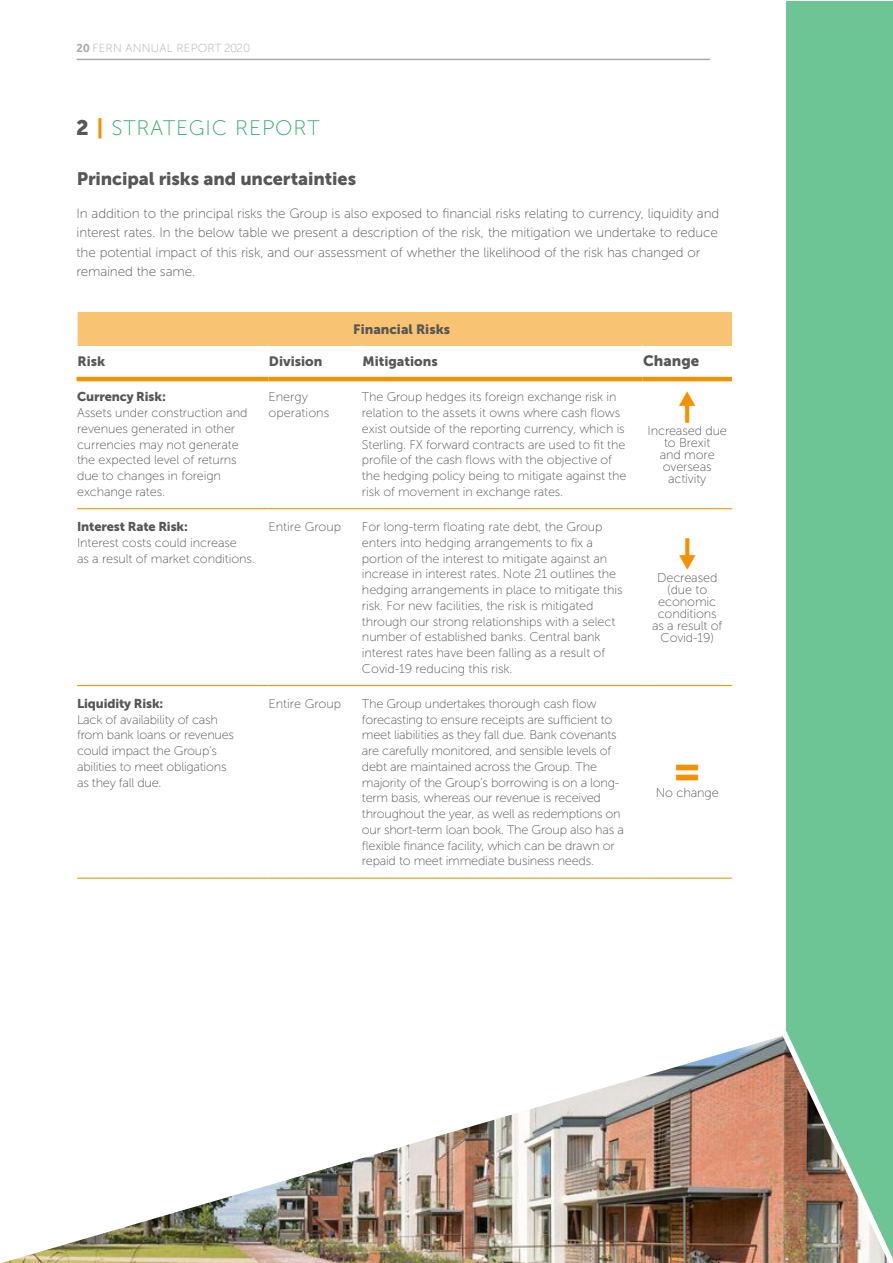
<style>
.page{position:relative;width:893px;height:1263px;background:#fff}
.page>*{position:absolute;margin:0;border:0;box-sizing:border-box;transform-origin:0 0}
.t1{font:43.5px "Museo Sans 900";color:#f39200}
.t2{font:21px "Museo Sans 100";letter-spacing:.04em;color:#2fab66}
.t3{font:18px "Museo Sans 900";letter-spacing:-.005em;color:#575756}
.t4{font:15px "Museo Sans 900";color:#575756}
.Body_copy{font:13.5px/19.5px "Museo Sans 100";letter-spacing:-.01em;color:#575756}
.t5{font:13.5px "Museo Sans 900";color:#575756}
.t6{font:12.75px/12px "Museo Sans 100";letter-spacing:-.01em;color:#575756;text-align:center}
.t7{font:12.75px "Museo Sans 900";letter-spacing:-.01em;color:#575756}
.t8{font:12.6px/15.8px "Museo Sans 100";letter-spacing:-.01em;color:#575756}
.t9{font:11.7px "Museo Sans 100";letter-spacing:.02em;color:#ababab}
.s1{font-family:"Ubuntu";font-weight:700}
.s2{font-family:"Museo Sans 900";color:#575756}
.s3{font-family:"Museo Sans 900";color:#f39200}
</style>
<div class="page">
<div style="left:786px;top:1px;width:107px;height:1262px;background:#6dc494"></div>
<hr style="left:77px;top:59px;width:633px;height:1px;background:#ababab">
<div style="left:77px;top:312px;width:655px;height:33px;background:#f8c373"></div>
<hr style="left:77px;top:312px;width:1px;height:33px;background:#fff">
<hr style="left:77px;top:508px;width:191px;height:1px;background:#f39200">
<hr style="left:268px;top:508px;width:94px;height:1px;background:#f39200">
<hr style="left:362px;top:508px;width:281px;height:1px;background:#f39200">
<hr style="left:77px;top:685px;width:191px;height:1px;background:#f39200">
<hr style="left:268px;top:685px;width:94px;height:1px;background:#f39200">
<hr style="left:362px;top:685px;width:281px;height:1px;background:#f39200">
<hr style="left:77px;top:877px;width:191px;height:2px;background:#f39200">
<hr style="left:268px;top:877px;width:94px;height:2px;background:#f39200">
<hr style="left:362px;top:877px;width:281px;height:2px;background:#f39200">
<hr style="left:77px;top:377px;width:191px;height:4px;background:#f39200">
<hr style="left:268px;top:377px;width:94px;height:4px;background:#f39200">
<hr style="left:362px;top:377px;width:281px;height:4px;background:#f39200">
<hr style="left:643px;top:377px;width:89px;height:4px;background:#f39200">
<hr style="left:643px;top:508px;width:89px;height:1px;background:#f39200">
<hr style="left:643px;top:685px;width:89px;height:1px;background:#f39200">
<hr style="left:643px;top:877px;width:89px;height:2px;background:#f39200">
<img style="left:2px;top:1038px;width:772px;height:225px">
<img style="left:774px;top:1030px;width:119px;height:233px">
<p class="t9" style="left:77px;top:42px;width:175px"><span class="s1">20</span> FERN ANNUAL REPORT 2020</p>
<p class="t2" style="left:76px;top:116px;width:245px"><span class="s2">2</span> <span class="s3">|</span> STRATEGIC REPORT</p>
<h3 class="t3" style="left:77px;top:168px;width:281px">Principal risks and uncertainties</h3>
<p class="Body_copy" style="left:77px;top:203px;width:644px">In addition to the principal risks the Group is also exposed to financial risks relating to currency, liquidity and interest rates. In the below table we present a description of the risk, the mitigation we undertake to reduce the potential impact of this risk, and our assessment of whether the likelihood of the risk has changed or remained the same.</p>
<p class="t5" style="left:353px;top:321px;width:98px">Financial Risks</p>
<p class="t5" style="left:78px;top:353px;width:29px">Risk</p>
<p class="t5" style="left:269px;top:353px;width:55px">Division</p>
<p class="t5" style="left:362px;top:353px;width:77px">Mitigations</p>
<p class="t4" style="left:643px;top:353px;width:58px">Change</p>
<p class="t7" style="left:77px;top:390px;width:90px">Currency Risk:</p>
<p class="t8" style="left:77px;top:405px;width:172px">Assets under construction and revenues generated in other currencies may not generate the expected level of returns due to changes in foreign exchange rates.</p>
<p class="t8" style="left:268px;top:389px;width:62px">Energy operations</p>
<p class="t8" style="left:362px;top:389px;width:266px">The Group hedges its foreign exchange risk in relation to the assets it owns where cash flows exist outside of the reporting currency, which is Sterling. FX forward contracts are used to fit the profile of the cash flows with the objective of the hedging policy being to mitigate against the risk of movement in exchange rates.</p>
<p class="t6" style="left:648px;top:425px;width:81px">Increased due to Brexit<br>and more overseas activity</p>
<p class="t7" style="left:77px;top:519px;width:112px">Interest Rate Risk:</p>
<p class="t8" style="left:77px;top:535px;width:179px">Interest costs could increase<br>as a result of market conditions.</p>
<p class="t7" style="left:77px;top:696px;width:88px">Liquidity Risk:</p>
<p class="t8" style="left:77px;top:711px;width:159px">Lack of availability of cash from bank loans or revenues could impact the Group’s abilities to meet obligations as they fall due.</p>
<p class="t8" style="left:268px;top:519px;width:74px">Entire Group</p>
<p class="t8" style="left:362px;top:519px;width:262px">For long-term floating rate debt, the Group enters into hedging arrangements to fix a portion of the interest to mitigate against an increase in interest rates. Note 21 outlines the hedging arrangements in place to mitigate this risk. For new facilities, the risk is mitigated through our strong relationships with a select number of established banks. Central bank interest rates have been falling as a result of Covid-19 reducing this risk.</p>
<p class="t8" style="left:268px;top:696px;width:74px">Entire Group</p>
<p class="t8" style="left:362px;top:696px;width:263px">The Group undertakes thorough cash flow forecasting to ensure receipts are sufficient to meet liabilities as they fall due. Bank covenants are carefully monitored, and sensible levels of debt are maintained across the Group. The majority of the Group’s borrowing is on a long&shy;term basis, whereas our revenue is received throughout the year, as well as redemptions on our short-term loan book. The Group also has a flexible finance facility, which can be drawn or repaid to meet immediate business needs.</p>
<p class="t6" style="left:652px;top:572px;width:72px">Decreased (due to economic conditions as a result of<br>Covid-19)</p>
<p class="t1" style="left:673px;top:745px;width:30px">=</p>
<p class="t6" style="left:656px;top:786px;width:64px">No change</p>
</div>
